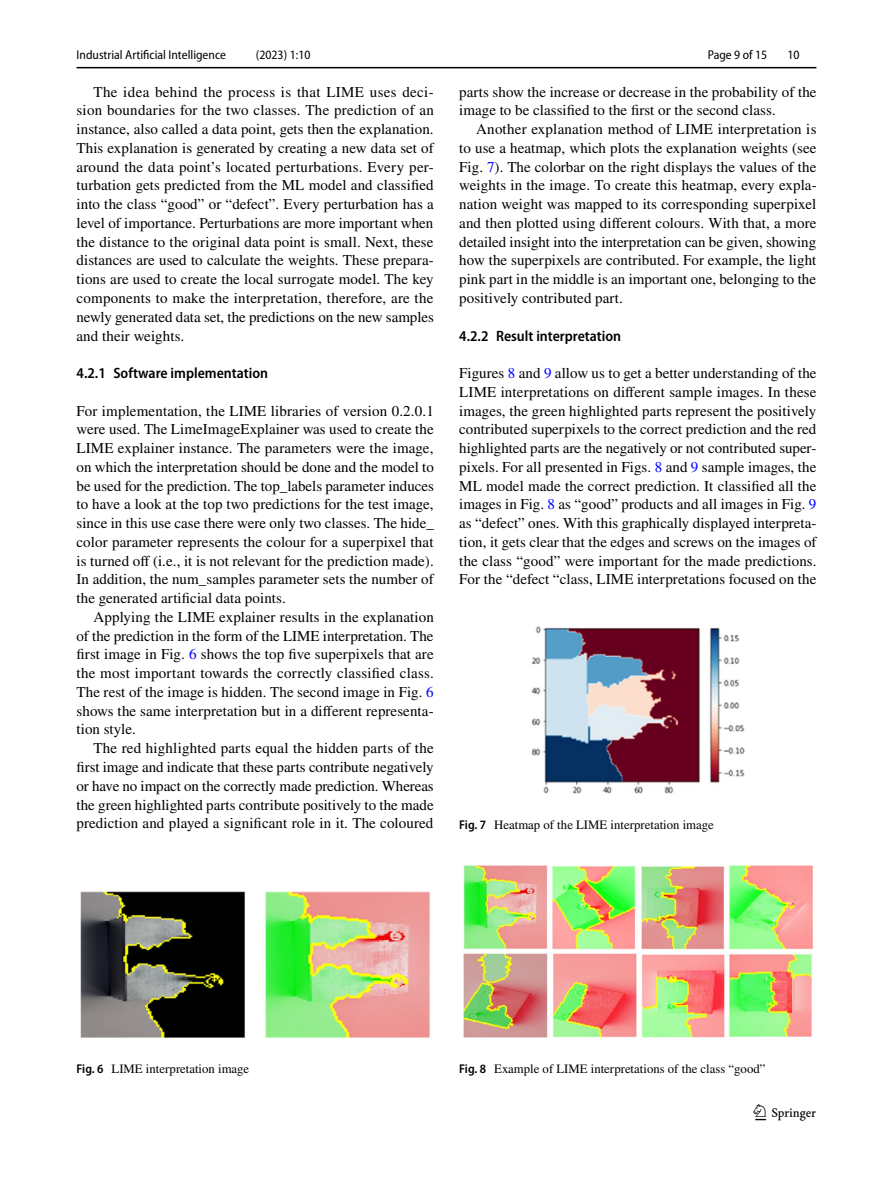
<style>
.page{position:relative;width:893px;height:1187px;background:#fff}
.page>*{position:absolute;margin:0;border:0;box-sizing:border-box;transform-origin:0 0}
.t1{font:22.5px "Springnew Regular 3";color:#000}
.t2{font:15px/18.8px "STIX";letter-spacing:.005em;color:#000;text-align:justify}
.t3{font:600 semi-condensed 15px "Myriad Pro";color:#000}
.t4{font:12.75px "STIX";color:#000}
.t5{font:semi-condensed 12.75px "Myriad Pro";color:#000}
.s1{color:#00f}
.s2{font-family:"Myriad Pro";font-weight:600;font-stretch:semi-condensed}
</style>
<div class="page">
<hr style="left:77px;top:67px;width:739px;height:1px;background:#000">
<div style="left:77px;top:891px;width:357px;height:146px;background:linear-gradient(to bottom,#fff,#fff)"></div>
<img style="left:81px;top:891px;width:349px;height:146px">
<img style="left:532px;top:627px;width:212px;height:166px">
<img style="left:463px;top:865px;width:349px;height:172px">
<p class="t5" style="left:77px;top:48px;width:151px">Industrial Artificial Intelligence</p>
<p class="t5" style="left:256px;top:48px;width:56px">(2023) 1:10</p>
<p class="t2" style="left:77px;top:83px;width:359px;text-indent:17px">The idea behind the process is that LIME uses deci&shy;sion boundaries for the two classes. The prediction of an instance, also called a data point, gets then the explanation.<br>This explanation is generated by creating a new data set of around the data point’s located perturbations. Every per&shy;turbation gets predicted from the ML model and classified into the class “good” or “defect”. Every perturbation has a level of importance. Perturbations are more important when the distance to the original data point is small. Next, these distances are used to calculate the weights. These prepara&shy;tions are used to create the local surrogate model. The key components to make the interpretation, therefore, are the newly generated data set, the predictions on the new samples and their weights.</p>
<p class="t3" style="left:77px;top:365px;width:193px">4.2.1 Software implementation</p>
<p class="t2" style="left:77px;top:402px;width:359px">For implementation, the LIME libraries of version 0.2.0.1 were used. The LimeImageExplainer was used to create the LIME explainer instance. The parameters were the image, on which the interpretation should be done and the model to be used for the prediction. The top_labels parameter induces to have a look at the top two predictions for the test image, since in this use case there were only two classes. The hide_ color parameter represents the colour for a superpixel that is turned off (i.e., it is not relevant for the prediction made).<br>In addition, the num_samples parameter sets the number of the generated artificial data points.</p>
<p class="t2" style="left:77px;top:608px;width:359px;text-indent:17px">Applying the LIME explainer results in the explanation of the prediction in the form of the LIME interpretation. The first image in Fig. <span class="s1">6</span> shows the top five superpixels that are the most important towards the correctly classified class.<br>The rest of the image is hidden. The second image in Fig. <span class="s1">6 </span>shows the same interpretation but in a different representa&shy;tion style.</p>
<p class="t2" style="left:77px;top:739px;width:359px;text-indent:17px">The red highlighted parts equal the hidden parts of the first image and indicate that these parts contribute negatively or have no impact on the correctly made prediction. Whereas the green highlighted parts contribute positively to the made prediction and played a significant role in it. The coloured</p>
<p class="t5" style="left:708px;top:48px;width:61px">Page 9 of 15</p>
<p class="t5" style="left:787px;top:48px;width:14px">10</p>
<p class="t2" style="left:459px;top:83px;width:359px">parts show the increase or decrease in the probability of the image to be classified to the first or the second class.</p>
<p class="t2" style="left:459px;top:121px;width:359px;text-indent:17px">Another explanation method of LIME interpretation is to use a heatmap, which plots the explanation weights (see Fig. <span class="s1">7</span>). The colorbar on the right displays the values of the weights in the image. To create this heatmap, every expla&shy;nation weight was mapped to its corresponding superpixel and then plotted using different colours. With that, a more detailed insight into the interpretation can be given, showing how the superpixels are contributed. For example, the light pink part in the middle is an important one, belonging to the positively contributed part.</p>
<p class="t3" style="left:459px;top:327px;width:163px">4.2.2 Result interpretation</p>
<p class="t2" style="left:459px;top:364px;width:359px">Figures <span class="s1">8</span> and <span class="s1">9</span> allow us to get a better understanding of the LIME interpretations on different sample images. In these images, the green highlighted parts represent the positively contributed superpixels to the correct prediction and the red highlighted parts are the negatively or not contributed super&shy;pixels. For all presented in Figs. <span class="s1">8</span> and <span class="s1">9</span> sample images, the ML model made the correct prediction. It classified all the images in Fig. <span class="s1">8</span> as “good” products and all images in Fig. <span class="s1">9 </span>as “defect” ones. With this graphically displayed interpreta&shy;tion, it gets clear that the edges and screws on the images of the class “good” were important for the made predictions.<br>For the “defect “class, LIME interpretations focused on the</p>
<p class="t4" style="left:459px;top:815px;width:256px"><span class="s2">Fig. 7</span> Heatmap of the LIME interpretation image</p>
<p class="t4" style="left:77px;top:1059px;width:174px"><span class="s2">Fig. 6</span> LIME interpretation image</p>
<p class="t4" style="left:459px;top:1059px;width:308px"><span class="s2">Fig. 8</span> Example of LIME interpretations of the class “good”</p>
<h1 class="t1" style="left:755px;top:1104px;width:62px">1 3</h1>
</div>
